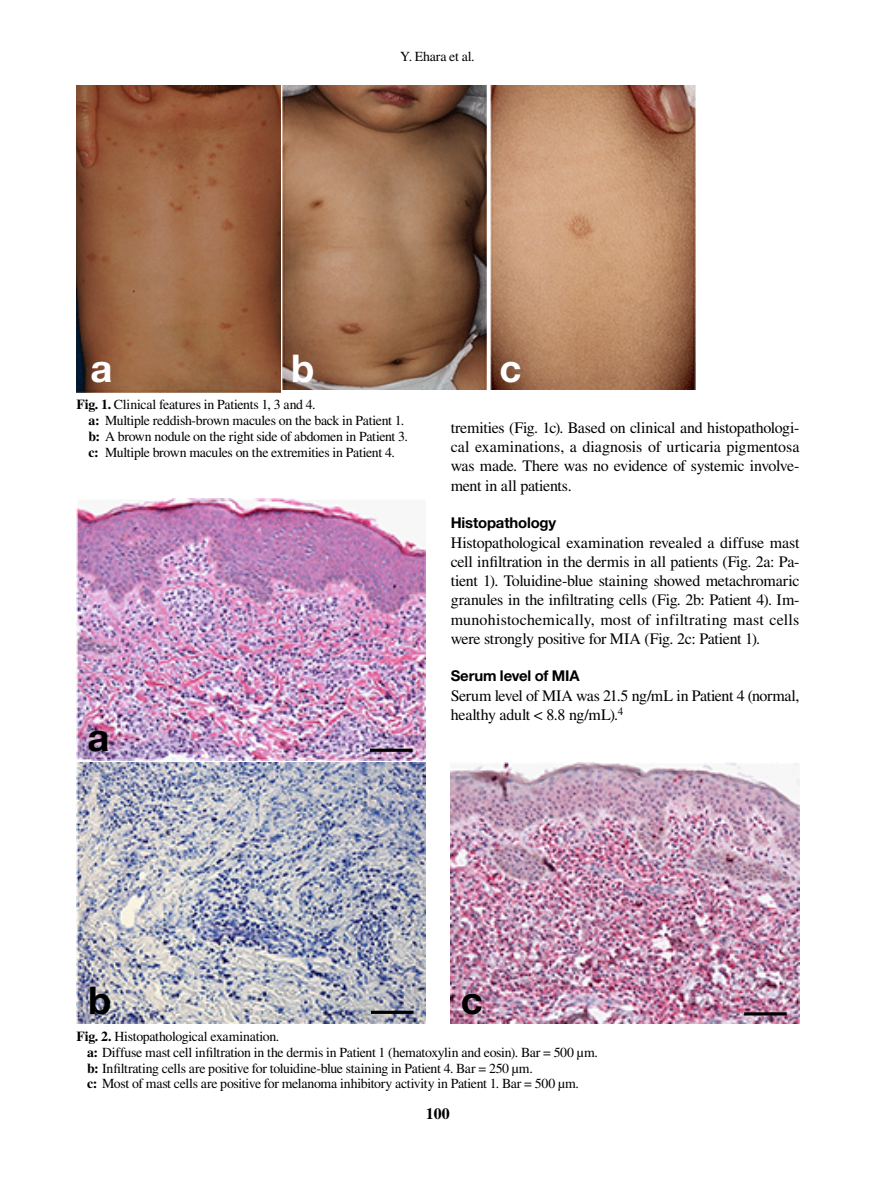
<style>
.page{position:relative;width:893px;height:1178px;background:#fff}
.page>*{position:absolute;margin:0;border:0;box-sizing:border-box;transform-origin:0 0}
.t1{font:700 38.25px "Helvetica Neue LT Std";color:#fff}
.t2{font:700 38.25px "Helvetica Neue LT Std";color:#000}
.t3{font:15.9px/19.2px "Times LT Std";letter-spacing:-.02em;color:#000;text-align:justify}
.t4{font:700 15.9px "Times LT Std";color:#000}
.t5{font:700 14.85px "Helvetica Neue LT Std";letter-spacing:-.01em;color:#000}
.t6{font:13.8px/15.9px "Times LT Std";letter-spacing:-.02em;color:#000}
.s1{font-weight:700}
</style>
<div class="page">
<img style="left:77px;top:85px;width:204px;height:307px">
<img style="left:283px;top:85px;width:204px;height:305px">
<img style="left:491px;top:85px;width:204px;height:305px">
<img style="left:77px;top:499px;width:348px;height:261px">
<img style="left:77px;top:762px;width:348px;height:262px">
<img style="left:451px;top:762px;width:349px;height:262px">
<hr style="left:370px;top:749px;width:42px;height:3px;background:#000">
<hr style="left:371px;top:1011px;width:43px;height:3px;background:#000">
<hr style="left:744px;top:1012px;width:43px;height:3px;background:#000">
<h1 class="t1" style="left:91px;top:345px;width:23px">a</h1>
<p class="t6" style="left:400px;top:48px;width:76px">Y. Ehara et al.</p>
<h1 class="t1" style="left:291px;top:345px;width:25px">b</h1>
<h1 class="t1" style="left:499px;top:344px;width:23px">c</h1>
<p class="t6" style="left:89px;top:396px;width:321px;text-indent:-12px"><span class="s1">Fig. 1.</span> Clinical features in Patients 1, 3 and 4.<br><span class="s1">a:</span> Multiple reddish-brown macules on the back in Patient 1. <span class="s1">b:</span> A brown nodule on the right side of abdomen in Patient 3. <span class="s1">c:</span> Multiple brown macules on the extremities in Patient 4.</p>
<h1 class="t2" style="left:88px;top:714px;width:23px">a</h1>
<p class="t3" style="left:451px;top:418px;width:350px">tremities (Fig. 1c). Based on clinical and histopathologi&shy;cal examinations, a diagnosis of urticaria pigmentosa was made. There was no evidence of systemic involve&shy;ment in all patients.</p>
<p class="t5" style="left:451px;top:513px;width:107px">Histopathology</p>
<p class="t3" style="left:451px;top:533px;width:350px">Histopathological examination revealed a diffuse mast cell infiltration in the dermis in all patients (Fig. 2a: Pa&shy;tient 1). Toluidine-blue staining showed metachromaric granules in the infiltrating cells (Fig. 2b: Patient 4). Im&shy;munohistochemically, most of infiltrating mast cells were strongly positive for MIA (Fig. 2c: Patient 1).</p>
<p class="t5" style="left:451px;top:666px;width:130px">Serum level of MIA</p>
<p class="t3" style="left:451px;top:686px;width:350px">Serum level of MIA was 21.5 ng/mL in Patient 4 (normal, healthy adult &lt; 8.8 ng/mL).<sup>4</sup></p>
<h1 class="t2" style="left:88px;top:976px;width:25px">b</h1>
<h1 class="t2" style="left:461px;top:977px;width:23px">c</h1>
<p class="t6" style="left:87px;top:1028px;width:512px;text-indent:-11px"><span class="s1">Fig. 2.</span> Histopathological examination.<br><span class="s1">a:</span> Diffuse mast cell infiltration in the dermis in Patient 1 (hematoxylin and eosin). Bar = 500 µm. <span class="s1">b:</span> Infiltrating cells are positive for toluidine-blue staining in Patient 4. Bar = 250 µm.<br><span class="s1">c:</span> Most of mast cells are positive for melanoma inhibitory activity in Patient 1. Bar = 500 µm.</p>
<p class="t4" style="left:426px;top:1104px;width:25px">100</p>
</div>
